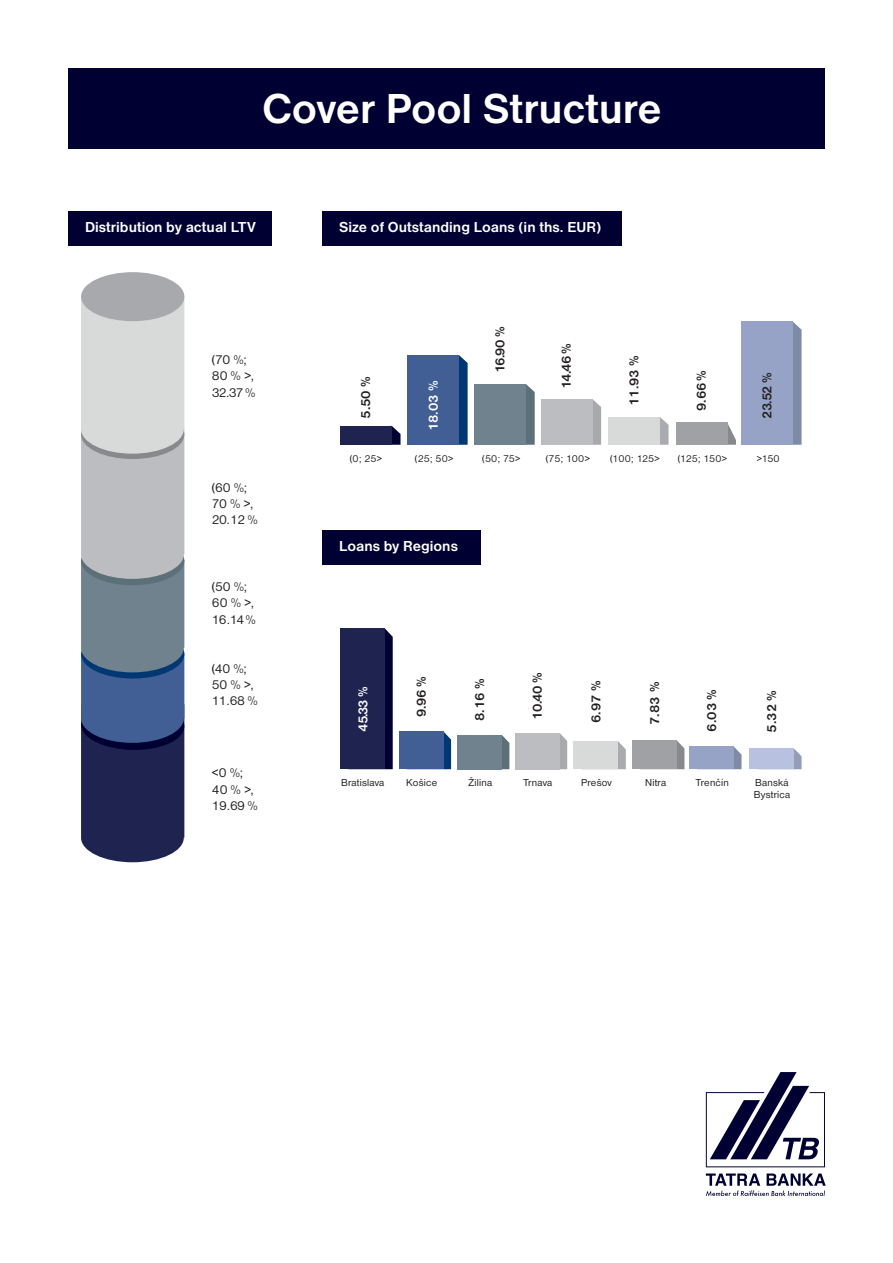
<style>
.page{position:relative;width:893px;height:1263px;background:#fff}
.page>*{position:absolute;margin:0;border:0;box-sizing:border-box;transform-origin:0 0}
.t1{font:700 43.5px "Nimbus Sans DOT";letter-spacing:-.005em;color:#fff}
.t2{font:700 15px "Nimbus Sans DOT";color:#fff}
.t3{font:13.5px/16.2px "Nimbus Sans DOT";letter-spacing:-.04em;color:#231f20}
.t4{font:700 13.5px "Nimbus Sans DOT";letter-spacing:-.025em;color:#231f20}
.t5{font:700 13.5px "Nimbus Sans DOT";letter-spacing:-.045em;color:#fff}
.t6{font:10.5px/12px "Nimbus Sans DOT";letter-spacing:.02em;color:#231f20}
</style>
<div class="page">
<div style="left:68px;top:211px;width:203px;height:34px;background:#000032"></div>
<div style="left:322px;top:211px;width:300px;height:34px;background:#000032"></div>
<div style="left:322px;top:530px;width:158px;height:34px;background:#000032"></div>
<div style="left:68px;top:68px;width:757px;height:81px;background:#000032"></div>
<svg style="left:706px;top:1173px;width:120px;height:23px"></svg>
<svg style="left:706px;top:1072px;width:119px;height:95px"></svg>
<svg style="left:81px;top:296px;width:104px;height:566px"></svg>
<div style="left:81px;top:272px;width:103px;height:49px;background:#a8a9ad;border-radius:50%"></div>
<svg style="left:459px;top:355px;width:9px;height:90px"></svg>
<div style="left:408px;top:355px;width:51px;height:90px;background:#415f94"></div>
<svg style="left:526px;top:384px;width:9px;height:61px"></svg>
<div style="left:475px;top:384px;width:51px;height:61px;background:#70828d"></div>
<svg style="left:592px;top:399px;width:9px;height:46px"></svg>
<div style="left:541px;top:399px;width:51px;height:46px;background:#bcbdc0"></div>
<svg style="left:793px;top:322px;width:8px;height:123px"></svg>
<div style="left:742px;top:322px;width:51px;height:123px;background:#96a3c6"></div>
<svg style="left:727px;top:422px;width:9px;height:23px"></svg>
<div style="left:676px;top:422px;width:51px;height:23px;background:#a0a1a5"></div>
<svg style="left:660px;top:417px;width:8px;height:28px"></svg>
<div style="left:609px;top:417px;width:51px;height:28px;background:#d8dad9"></div>
<svg style="left:392px;top:426px;width:8px;height:19px"></svg>
<div style="left:341px;top:426px;width:51px;height:19px;background:#1f2350"></div>
<svg style="left:443px;top:731px;width:8px;height:38px"></svg>
<div style="left:399px;top:731px;width:44px;height:38px;background:#415f94"></div>
<svg style="left:502px;top:735px;width:7px;height:34px"></svg>
<div style="left:457px;top:735px;width:45px;height:34px;background:#70828d"></div>
<svg style="left:559px;top:733px;width:8px;height:36px"></svg>
<div style="left:515px;top:733px;width:44px;height:36px;background:#bcbdc0"></div>
<svg style="left:734px;top:747px;width:7px;height:22px"></svg>
<div style="left:689px;top:746px;width:45px;height:23px;background:#96a3c6"></div>
<svg style="left:794px;top:749px;width:7px;height:20px"></svg>
<div style="left:749px;top:748px;width:45px;height:21px;background:#b9c1e1"></div>
<svg style="left:677px;top:741px;width:7px;height:28px"></svg>
<div style="left:632px;top:740px;width:45px;height:29px;background:#a0a1a5"></div>
<svg style="left:618px;top:741px;width:8px;height:28px"></svg>
<div style="left:574px;top:741px;width:44px;height:28px;background:#d8dad9"></div>
<svg style="left:385px;top:629px;width:8px;height:140px"></svg>
<div style="left:341px;top:629px;width:44px;height:140px;background:#1f2350"></div>
<p class="t1" style="left:262px;top:84px;width:401px">Cover Pool Structure</p>
<p class="t2" style="left:85px;top:218px;width:172px">Distribution by actual LTV</p>
<p class="t2" style="left:339px;top:218px;width:264px">Size of Outstanding Loans (in ths. EUR)</p>
<p class="t3" style="left:212px;top:352px;width:45px">(70 %;<br>80 % &gt;,<br>32.37 %</p>
<p class="t4" style="left:358px;top:419px;width:44px;rotate:-90deg">5.50 %</p>
<p class="t5" style="left:426px;top:431px;width:52px;rotate:-90deg">18.03 %</p>
<p class="t4" style="left:492px;top:373px;width:49px;rotate:-90deg">16.90 %</p>
<p class="t4" style="left:559px;top:389px;width:47px;rotate:-90deg">14.46 %</p>
<p class="t4" style="left:626px;top:406px;width:52px;rotate:-90deg">11.93 %</p>
<p class="t4" style="left:694px;top:411px;width:43px;rotate:-90deg">9.66%</p>
<p class="t4" style="left:759px;top:419px;width:48px;rotate:-90deg">23.52 %</p>
<p class="t3" style="left:212px;top:479px;width:47px">(60 %;<br>70 % &gt;,<br>20.12 %</p>
<p class="t3" style="left:212px;top:579px;width:45px">(50 %;<br>60 % &gt;,<br>16.14 %</p>
<p class="t3" style="left:212px;top:660px;width:47px">(40 %;<br>50 % &gt;,<br>11.68 %</p>
<p class="t3" style="left:212px;top:765px;width:47px">&lt;0 %;<br>40 % &gt;,<br>19.69 %</p>
<p class="t6" style="left:350px;top:452px;width:34px">(0; 25&gt;</p>
<p class="t6" style="left:415px;top:452px;width:40px">(25; 50&gt;</p>
<p class="t6" style="left:482px;top:452px;width:40px">(50; 75&gt;</p>
<p class="t6" style="left:546px;top:452px;width:46px">(75; 100&gt;</p>
<p class="t6" style="left:610px;top:452px;width:51px">(100; 125&gt;</p>
<p class="t6" style="left:678px;top:452px;width:51px">(125; 150&gt;</p>
<p class="t6" style="left:757px;top:452px;width:24px">&gt;150</p>
<p class="t2" style="left:339px;top:538px;width:120px">Loans by Regions</p>
<p class="t5" style="left:355px;top:731px;width:47px;rotate:-90deg">45.33 %</p>
<p class="t4" style="left:414px;top:717px;width:41px;rotate:-90deg">9.96 %</p>
<p class="t4" style="left:472px;top:721px;width:44px;rotate:-90deg">8.16 %</p>
<p class="t4" style="left:530px;top:720px;width:49px;rotate:-90deg">10.40 %</p>
<p class="t4" style="left:588px;top:723px;width:44px;rotate:-90deg">6.97 %</p>
<p class="t4" style="left:647px;top:725px;width:45px;rotate:-90deg">7.83 %</p>
<p class="t4" style="left:704px;top:731px;width:44px;rotate:-90deg">6.03 %</p>
<p class="t4" style="left:764px;top:733px;width:44px;rotate:-90deg">5.32 %</p>
<p class="t6" style="left:341px;top:777px;width:45px">Bratislava</p>
<p class="t6" style="left:406px;top:777px;width:32px">Košice</p>
<p class="t6" style="left:469px;top:777px;width:25px">Žilina</p>
<p class="t6" style="left:523px;top:777px;width:30px">Trnava</p>
<p class="t6" style="left:581px;top:777px;width:32px">Prešov</p>
<p class="t6" style="left:645px;top:777px;width:23px">Nitra</p>
<p class="t6" style="left:696px;top:777px;width:34px">Trenčín</p>
<p class="t6" style="left:754px;top:777px;width:38px">Banská<br>Bystrica</p>
</div>
